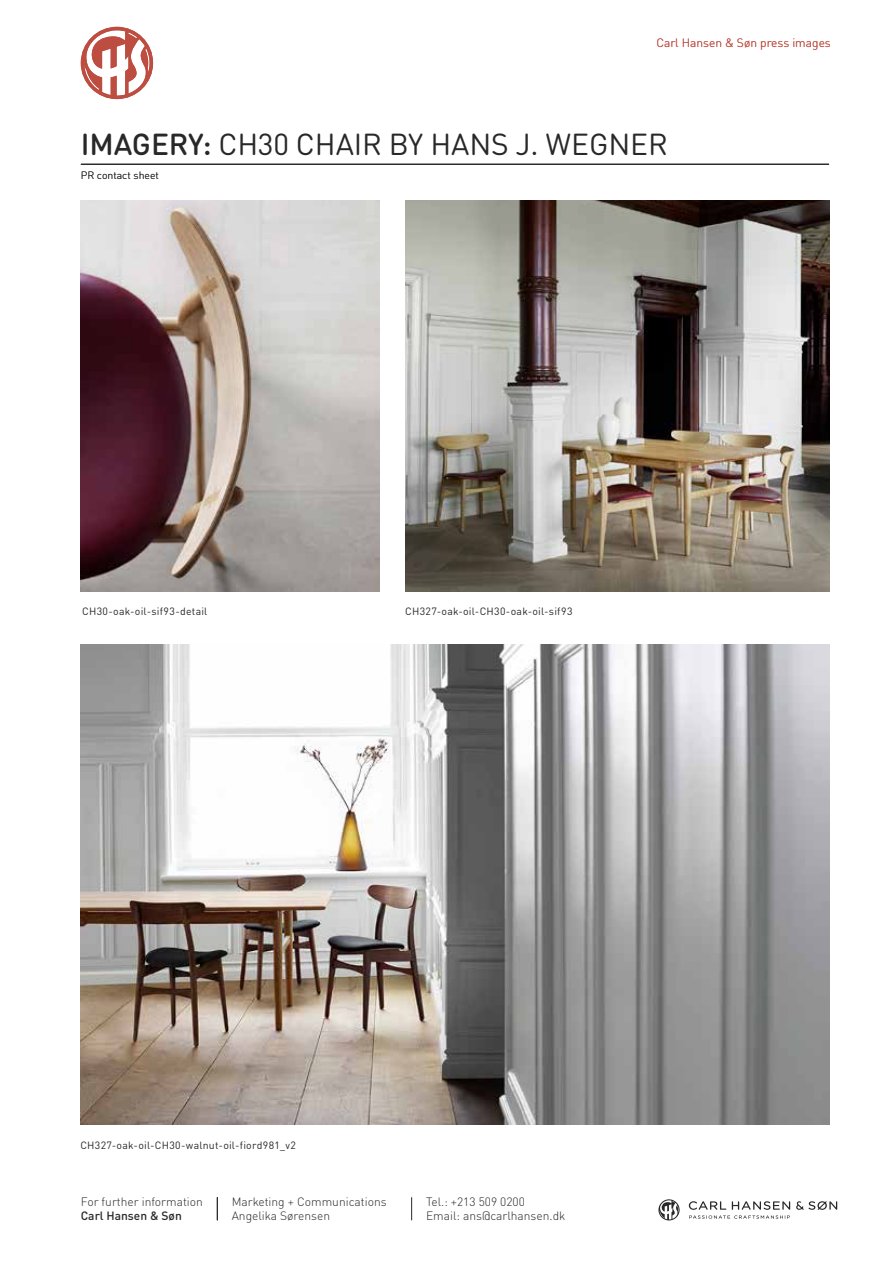
<style>
.page{position:relative;width:893px;height:1263px;background:#fff}
.page>*{position:absolute;margin:0;border:0;box-sizing:border-box;transform-origin:0 0}
.t1{font:30px "DIN Round Pro";letter-spacing:-.005em;color:#292829}
.t2{font:300 12px/14.4px "DIN Round Pro";color:#292829}
.t3{font:300 12px "DIN Round Pro";color:#be4d41}
.t4{font:500 12px "DIN Round Pro";color:#292829}
.t5{font:10.5px "DIN Round Pro";letter-spacing:.02em;color:#292829}
.t6{font:300 10.5px "DIN Round Pro";color:#292829}
.s1{font-weight:500}
</style>
<div class="page">
<img style="left:81px;top:200px;width:298px;height:391px">
<img style="left:405px;top:200px;width:424px;height:391px">
<img style="left:80px;top:644px;width:749px;height:480px">
<svg style="left:658px;top:1199px;width:22px;height:21px"></svg>
<svg style="left:689px;top:1201px;width:101px;height:18px"></svg>
<svg style="left:796px;top:1201px;width:41px;height:9px"></svg>
<svg style="left:217px;top:1197px;width:1px;height:23px"></svg>
<svg style="left:81px;top:27px;width:72px;height:72px"></svg>
<hr style="left:81px;top:164px;width:748px;height:1px;background:#292829">
<svg style="left:411px;top:1197px;width:1px;height:23px"></svg>
<p class="t3" style="left:656px;top:35px;width:176px">Carl Hansen &amp; Søn press images</p>
<h1 class="t1" style="left:81px;top:124px;width:588px"><span class="s1">IMAGERY:</span> CH30 CHAIR BY HANS J. WEGNER</h1>
<p class="t6" style="left:81px;top:169px;width:80px">PR contact sheet</p>
<p class="t5" style="left:82px;top:604px;width:127px">CH30-oak-oil-sif93-detail</p>
<p class="t5" style="left:405px;top:604px;width:169px">CH327-oak-oil-CH30-oak-oil-sif93</p>
<p class="t5" style="left:80px;top:1138px;width:217px">CH327-oak-oil-CH30-walnut-oil-fiord981_v2</p>
<p class="t2" style="left:81px;top:1194px;width:124px">For further information</p>
<p class="t4" style="left:81px;top:1208px;width:103px">Carl Hansen &amp; Søn</p>
<p class="t2" style="left:232px;top:1194px;width:156px">Marketing + Communications<br>Angelika Sørensen</p>
<p class="t2" style="left:426px;top:1194px;width:141px">Tel.: +213 509 0200<br>Email: ans@carlhansen.dk</p>
</div>
